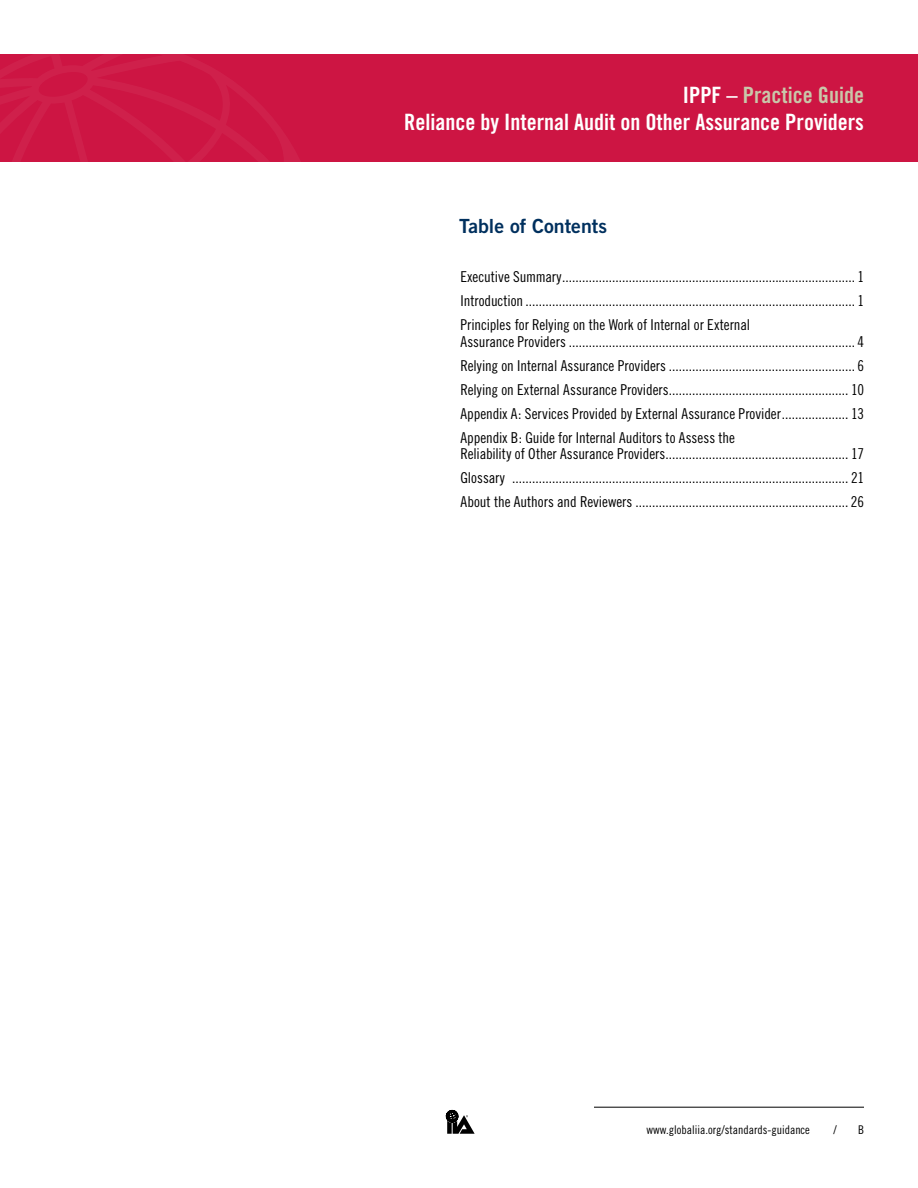
<style>
.page{position:relative;width:918px;height:1188px;background:#fff}
.page>*{position:absolute;margin:0;border:0;box-sizing:border-box;transform-origin:0 0}
.t1{font:22.5px/27px "Trade Gothic Bold Cond Twenty";color:#fff;text-align:right}
.t2{font:19.5px "Trade Gothic Bold Two";color:#00305e}
.t3{font:15px/24px "Trade Gothic Cond Eighteen";letter-spacing:-.005em;color:#000;text-align:justify}
.t4{font:12px "Trade Gothic Cond Eighteen";color:#000}
.s1{color:#c9c7a9}
</style>
<div class="page">
<div style="left:0;top:54px;width:918px;height:108px;background:#cd1543"></div>
<svg style="left:0;top:54px;width:300px;height:108px"></svg>
<hr style="left:594px;top:1107px;width:270px;height:1px;background:#000">
<svg style="left:446px;top:1110px;width:29px;height:24px"></svg>
<h1 class="t1" style="left:404px;top:81px;width:461px">IPPF – <span class="s1">Practice Guide<br></span>Reliance by Internal Audit on Other Assurance Providers</h1>
<h2 class="t2" style="left:459px;top:213px;width:150px">Table of Contents</h2>
<p class="t3" style="left:460px;top:264px;width:405px">Executive Summary........................................................................................ 1<br>Introduction ................................................................................................... 1<br>Principles for Relying on the Work of Internal or External</p>
<p class="t3" style="left:460px;top:329px;width:405px">Assurance Providers ...................................................................................... 4<br>Relying on Internal Assurance Providers ........................................................ 6<br>Relying on External Assurance Providers...................................................... 10<br>Appendix A: Services Provided by External Assurance Provider.................... 13<br>Appendix B: Guide for Internal Auditors to Assess the</p>
<p class="t3" style="left:461px;top:441px;width:405px">Reliability of Other Assurance Providers....................................................... 17<br>Glossary ..................................................................................................... 21<br>About the Authors and Reviewers ................................................................ 26</p>
<p class="t4" style="left:647px;top:1123px;width:165px">www.globaliia.org/standards-guidance</p>
<p class="t4" style="left:834px;top:1123px;width:5px">/</p>
<p class="t4" style="left:858px;top:1123px;width:7px">B</p>
</div>
